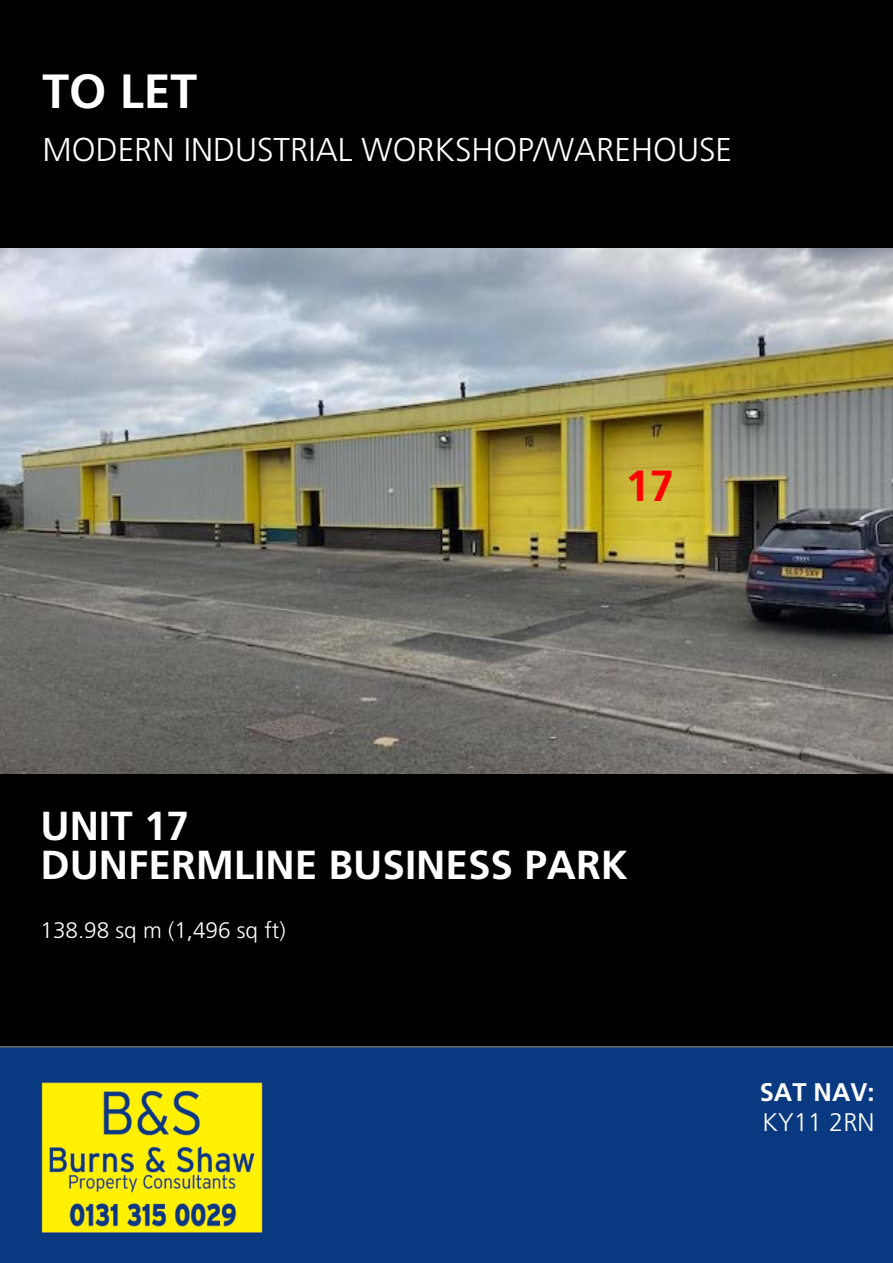
<style>
.page{position:relative;width:893px;height:1263px;background:#fff}
.page>*{position:absolute;margin:0;border:0;box-sizing:border-box;transform-origin:0 0}
.t1{font:700 48px "Frutiger";color:#fff}
.t2{font:700 43.5px "Frutiger";color:#f00}
.t3{font:700 40.5px/39.6px "Frutiger";color:#fff}
.t4{font:300 33px "Frutiger";color:#fff}
.t5{font:700 25.5px "Frutiger";color:#fff}
.t6{font:300 25.5px "Frutiger";color:#fff}
.t7{font:300 22.5px "Frutiger";color:#fff}
</style>
<div class="page">
<div style="left:0;top:0;width:893px;height:249px;background:#000"></div>
<div style="left:0;top:774px;width:893px;height:272px;background:#000"></div>
<div style="left:0;top:1046px;width:893px;height:217px;background:#083981"></div>
<img style="left:40px;top:1081px;width:224px;height:152px">
<img style="left:0;top:249px;width:893px;height:525px">
<h1 class="t1" style="left:43px;top:63px;width:156px">TO LET</h1>
<p class="t4" style="left:43px;top:131px;width:691px">MODERN INDUSTRIAL WORKSHOP/WAREHOUSE</p>
<h2 class="t2" style="left:626px;top:460px;width:50px">17</h2>
<p class="t3" style="left:40px;top:805px;width:589px">UNIT 17<br>DUNFERMLINE BUSINESS PARK</p>
<p class="t7" style="left:40px;top:917px;width:247px">138.98 sq m (1,496 sq ft)</p>
<p class="t5" style="left:760px;top:1077px;width:116px">SAT NAV:</p>
<p class="t6" style="left:763px;top:1108px;width:113px">KY11 2RN</p>
</div>
